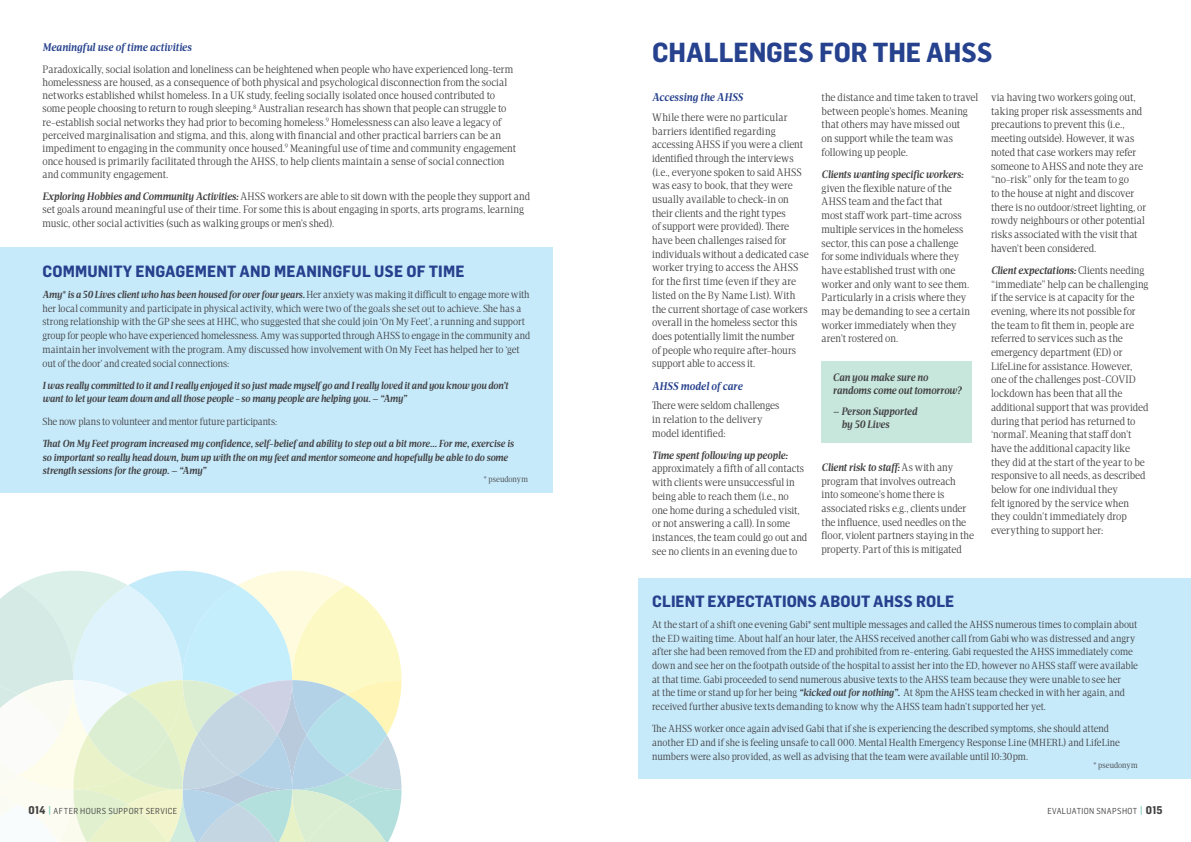
<style>
.page{position:relative;width:1191px;height:842px;background:#fff}
.page>*{position:absolute;margin:0;border:0;box-sizing:border-box;transform-origin:0 0}
.t1{font:700 27px "Flama Semicondensed";letter-spacing:-.005em;color:#26418d}
.t2{font:700 16px "Flama Semicondensed";letter-spacing:.01em;color:#26418d}
.t3{font:italic 700 11.5px "Apud";letter-spacing:.01em;color:#26418d}
.t4{font:11px/13.7px "Apud";color:#414042}
.t5{font:italic 700 11px/13px "Apud";letter-spacing:-.005em;color:#414042}
.t6{font:10.5px/13.7px "Apud";color:#414042}
.t7{font:italic 700 10.5px/13.7px "Apud";letter-spacing:-.01em;color:#414042}
.t8{font:8.5px "Flama Semicondensed";letter-spacing:.04em;color:#414042}
.t9{font:8.5px "Apud";letter-spacing:.005em;color:#414042}
.s1{font-weight:700;font-style:italic}
.s2{font-weight:700;font-size:11px}
.s3{font-weight:700;font-size:11px;color:#83cdb8}
</style>
<div class="page">
<svg style="left:0;top:571px;width:401px;height:271px"></svg>
<div style="left:0;top:248px;width:553px;height:245px;background:#c7eafb"></div>
<div style="left:821px;top:361px;width:151px;height:81px;background:#c7e6dc"></div>
<div style="left:638px;top:578px;width:553px;height:200px;background:#c7eafb"></div>
<p class="t3" style="left:43px;top:41px;width:151px">Meaningful use of time activities</p>
<p class="t4" style="left:43px;top:63px;width:475px;line-height:13.2px">Paradoxically, social isolation and loneliness can be heightened when people who have experienced long-term homelessness are housed, as a consequence of both physical and psychological disconnection from the social networks established whilst homeless. In a UK study, feeling socially isolated once housed contributed to some people choosing to return to rough sleeping.<sup>8</sup> Australian research has shown that people can struggle to re-establish social networks they had prior to becoming homeless.<sup>9</sup> Homelessness can also leave a legacy of perceived marginalisation and stigma, and this, along with financial and other practical barriers can be an impediment to engaging in the community once housed.<sup>9</sup> Meaningful use of time and community engagement once housed is primarily facilitated through the AHSS, to help clients maintain a sense of social connection and community engagement.</p>
<p class="t4" style="left:43px;top:190px;width:489px;line-height:13.2px"><span class="s1">Exploring Hobbies and Community Activities:</span> AHSS workers are able to sit down with the people they support and set goals around meaningful use of their time. For some this is about engaging in sports, arts programs, learning music, other social activities (such as walking groups or men’s shed).</p>
<h2 class="t2" style="left:43px;top:261px;width:423px">COMMUNITY ENGAGEMENT AND MEANINGFUL USE OF TIME</h2>
<p class="t6" style="left:43px;top:288px;width:489px"><span class="s1">Amy* is a 50 Lives client who has been housed for over four years.</span> Her anxiety was making it difficult to engage more with her local community and participate in physical activity, which were two of the goals she set out to achieve. She has a strong relationship with the GP she sees at HHC, who suggested that she could join ‘On My Feet’, a running and support group for people who have experienced homelessness. Amy was supported through AHSS to engage in the community and maintain her involvement with the program. Amy discussed how involvement with On My Feet has helped her to ‘get out of the door’ and created social connections:</p>
<p class="t7" style="left:43px;top:378px;width:467px">I was really committed to it and I really enjoyed it so just made myself go and I really loved it and you know you don’t want to let your team down and all those people - so many people are helping you. – “Amy”</p>
<p class="t6" style="left:43px;top:414px;width:236px">She now plans to volunteer and mentor future participants:</p>
<p class="t7" style="left:43px;top:436px;width:473px">That On My Feet program increased my confidence, self-belief and ability to step out a bit more... For me, exercise is so important so really head down, bum up with the on my feet and mentor someone and hopefully be able to do some strength sessions for the group. – “Amy”</p>
<p class="t9" style="left:484px;top:475px;width:46px">* pseudonym</p>
<h1 class="t1" style="left:652px;top:34px;width:342px">CHALLENGES FOR THE AHSS</h1>
<p class="t3" style="left:652px;top:91px;width:92px">Accessing the AHSS</p>
<p class="t4" style="left:652px;top:110px;width:158px">While there were no particular barriers identified regarding accessing AHSS if you were a client identified through the interviews (i.e., everyone spoken to said AHSS was easy to book, that they were usually available to check-in on their clients and the right types<br>of support were provided). There have been challenges raised for individuals without a dedicated case worker trying to access the AHSS for the first time (even if they are listed on the By Name List). With the current shortage of case workers overall in the homeless sector this does potentially limit the number<br>of people who require after-hours support able to access it.</p>
<p class="t3" style="left:652px;top:379px;width:92px">AHSS model of care</p>
<p class="t4" style="left:652px;top:399px;width:129px">There were seldom challenges in relation to the delivery model identified:</p>
<p class="t5" style="left:652px;top:448px;width:137px">Time spent following up people:</p>
<p class="t4" style="left:652px;top:462px;width:156px">approximately a fifth of all contacts with clients were unsuccessful in being able to reach them (i.e., no one home during a scheduled visit, or not answering a call). In some instances, the team could go out and see no clients in an evening due to</p>
<p class="t4" style="left:821px;top:91px;width:158px">the distance and time taken to travel between people’s homes. Meaning that others may have missed out<br>on support while the team was following up people.</p>
<p class="t5" style="left:821px;top:168px;width:143px">Clients wanting specific workers:</p>
<p class="t4" style="left:821px;top:181px;width:150px">given the flexible nature of the<br>AHSS team and the fact that<br>most staff work part-time across multiple services in the homeless sector, this can pose a challenge for some individuals where they have established trust with one worker and only want to see them.<br>Particularly in a crisis where they may be demanding to see a certain worker immediately when they aren’t rostered on.</p>
<p class="t5" style="left:833px;top:370px;width:130px">Can you make sure no randoms come out tomorrow?</p>
<p class="t5" style="left:841px;top:405px;width:77px;text-indent:-8px">– Person Supported by 50 Lives</p>
<p class="t4" style="left:821px;top:460px;width:154px"><span class="s1">Client risk to staff:</span> As with any program that involves outreach into someone’s home there is associated risks e.g., clients under the influence, used needles on the floor, violent partners staying in the property. Part of this is mitigated</p>
<p class="t4" style="left:991px;top:91px;width:157px">via having two workers going out, taking proper risk assessments and precautions to prevent this (i.e., meeting outside). However, it was noted that case workers may refer someone to AHSS and note they are “no-risk” only for the team to go<br>to the house at night and discover there is no outdoor/street lighting, or rowdy neighbours or other potential risks associated with the visit that haven’t been considered.</p>
<p class="t4" style="left:991px;top:263px;width:159px"><span class="s1">Client expectations:</span> Clients needing “immediate” help can be challenging if the service is at capacity for the evening, where its not possible for the team to fit them in, people are referred to services such as the emergency department (ED) or LifeLine for assistance. However, one of the challenges post-COVID lockdown has been that all the additional support that was provided during that period has returned to ‘normal’. Meaning that staff don’t have the additional capacity like they did at the start of the year to be responsive to all needs, as described below for one individual they<br>felt ignored by the service when they couldn’t immediately drop everything to support her:</p>
<h2 class="t2" style="left:652px;top:591px;width:304px">CLIENT EXPECTATIONS ABOUT AHSS ROLE</h2>
<p class="t6" style="left:652px;top:617px;width:487px">At the start of a shift one evening Gabi* sent multiple messages and called the AHSS numerous times to complain about the ED waiting time. About half an hour later, the AHSS received another call from Gabi who was distressed and angry after she had been removed from the ED and prohibited from re-entering. Gabi requested the AHSS immediately come down and see her on the footpath outside of the hospital to assist her into the ED, however no AHSS staff were available at that time. Gabi proceeded to send numerous abusive texts to the AHSS team because they were unable to see her<br>at the time or stand up for her being <span class="s1">“kicked out for nothing”.</span> At 8pm the AHSS team checked in with her again, and received further abusive texts demanding to know why the AHSS team hadn’t supported her yet.</p>
<p class="t6" style="left:652px;top:722px;width:469px">The AHSS worker once again advised Gabi that if she is experiencing the described symptoms, she should attend another ED and if she is feeling unsafe to call 000. Mental Health Emergency Response Line (MHERL) and LifeLine numbers were also provided, as well as advising that the team were available until 10:30pm.</p>
<p class="t9" style="left:1093px;top:760px;width:46px">* pseudonym</p>
<p class="t8" style="left:28px;top:805px;width:150px"><span class="s2">014</span> <span class="s3">|</span> AFTER HOURS SUPPORT SERVICE</p>
<p class="t8" style="left:1047px;top:805px;width:117px">EVALUATION SNAPSHOT <span class="s3">|</span> <span class="s2">015</span></p>
</div>
